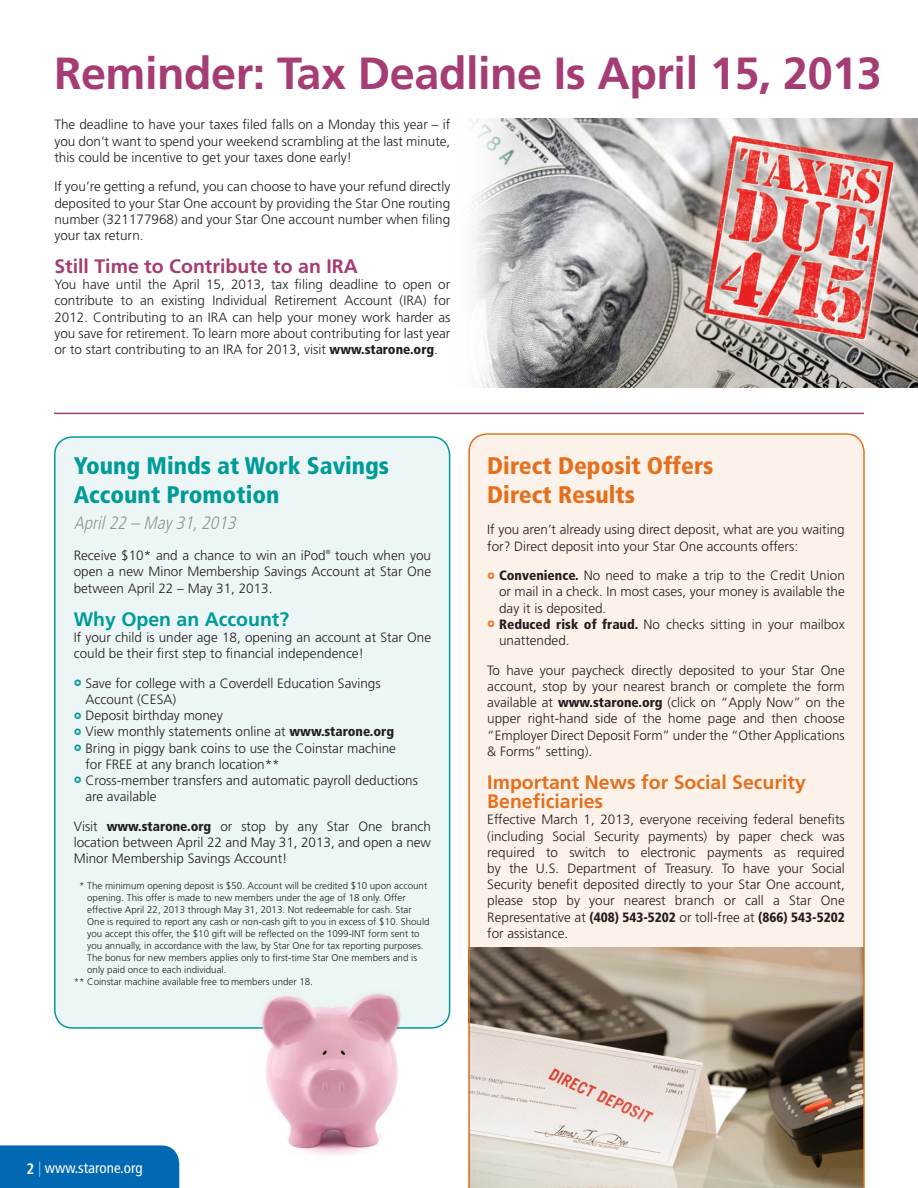
<style>
.page{position:relative;width:918px;height:1188px;background:#fff}
.page>*{position:absolute;margin:0;border:0;box-sizing:border-box;transform-origin:0 0}
.HEADLINE{font:700 45px "Frutiger";letter-spacing:-.01em;color:#a53c73}
.SB_HEADLINE{font:900 condensed 24px/28.8px "Frutiger";color:#009b99}
.SB_HEADLINE-2{font:900 condensed 24px/28.8px "Frutiger";color:#e4701e}
.SUBHEAD{font:700 19.5px/19.5px "Frutiger";color:#e4701e}
.SUBHEAD-2{font:700 19.5px "Frutiger";color:#a53c73}
.SUBHEAD-3{font:700 19.5px "Frutiger";color:#009b99}
.KICKER{font:italic 300 condensed 18px "Frutiger";color:#939598}
.t1{font:condensed 15px "Frutiger";color:#fff}
.BODY{font:300 13.5px/16.2px "Frutiger";color:#231f20;text-align:justify}
.BULLET{font:300 13.5px/16.2px "Frutiger";color:#231f20}
.FOOTNOTE{font:300 9.75px/12px "Frutiger";color:#231f20}
.BODY-2{font:300 6px "Frutiger";color:#231f20}
.s1{font-weight:900;font-stretch:condensed}
.s2{font-weight:700}
.s3{font-weight:300;color:#b4d5f0}
</style>
<div class="page">
<div style="left:0;top:1145px;width:179px;height:43px;background:#0168b3"></div>
<div style="left:27px;top:1162px;width:116px;height:12px;background:#0168b3"></div>
<div style="left:55px;top:437px;width:395px;height:591px;background:#edf6f6;border-radius:18px"></div>
<div style="left:54px;top:436px;width:396px;height:593px;border:2px solid #009b99;border-radius:18px"></div>
<svg style="left:468px;top:433px;width:397px;height:755px"></svg>
<img style="left:471px;top:119px;width:447px;height:269px">
<hr style="left:54px;top:413px;width:810px;height:1px;background:#a53c73">
<img style="left:227px;top:1026px;width:208px;height:129px">
<img style="left:250px;top:993px;width:159px;height:157px">
<svg style="left:488px;top:572px;width:7px;height:7px"></svg>
<svg style="left:488px;top:621px;width:7px;height:6px"></svg>
<p class="HEADLINE" style="left:54px;top:47px;width:829px">Reminder: Tax Deadline Is April 15, 2013</p>
<p class="BODY" style="left:54px;top:117px;width:398px">The deadline to have your taxes filed falls on a Monday this year – if you don’t want to spend your weekend scrambling at the last minute, this could be incentive to get your taxes done early!</p>
<p class="BODY" style="left:54px;top:179px;width:398px">If you’re getting a refund, you can choose to have your refund directly deposited to your Star One account by providing the Star One routing number (321177968) and your Star One account number when filing your tax return.</p>
<p class="SUBHEAD-2" style="left:54px;top:255px;width:305px">Still Time to Contribute to an IRA</p>
<p class="BODY" style="left:54px;top:276px;width:398px">You have until the April 15, 2013, tax filing deadline to open or contribute to an existing Individual Retirement Account (IRA) for 2012. Contributing to an IRA can help your money work harder as you save for retirement. To learn more about contributing for last year or to start contributing to an IRA for 2013, visit <span class="s1">www.starone.org</span>.</p>
<p class="SB_HEADLINE" style="left:74px;top:451px;width:317px">Young Minds at Work Savings<br>Account Promotion</p>
<p class="KICKER" style="left:74px;top:513px;width:168px">April22 – May31,2013</p>
<p class="BODY" style="left:74px;top:547px;width:254px">Receive $10* and a chance to win an iPod</p>
<p class="BODY-2" style="left:326px;top:549px;width:6px">®</p>
<p class="BODY" style="left:74px;top:547px;width:359px;text-indent:262px">touch when you open a new Minor Membership Savings Account at Star One between April 22 – May 31, 2013.</p>
<p class="SUBHEAD-3" style="left:74px;top:607px;width:217px">Why Open an Account?</p>
<p class="BODY" style="left:74px;top:629px;width:359px">If your child is under age 18, opening an account at Star One could be their first step to financial independence!</p>
<p class="BULLET" style="left:85px;top:675px;width:297px">Save for college with a Coverdell Education Savings<br>Account (CESA)</p>
<p class="BULLET" style="left:85px;top:707px;width:139px">Deposit birthday money</p>
<p class="BULLET" style="left:85px;top:724px;width:310px">View monthly statements online at <span class="s1">www.starone.org</span></p>
<p class="BULLET" style="left:85px;top:740px;width:312px">Bring in piggy bank coins to use the Coinstar machine for FREE at any branch location**</p>
<p class="BULLET" style="left:85px;top:772px;width:334px">Cross-member transfers and automatic payroll deductions are available</p>
<p class="BODY" style="left:74px;top:818px;width:359px">Visit <span class="s1">www.starone.org</span> or stop by any Star One branch location between April 22 and May 31, 2013, and open a new Minor Membership Savings Account!</p>
<p class="FOOTNOTE" style="left:87px;top:879px;width:344px;text-indent:-8px">* The minimum opening deposit is $50. Account will be credited $10 upon account opening. This offer is made to new members under the age of 18 only. Offer effective April 22, 2013 through May 31, 2013. Not redeemable for cash. Star One is required to report any cash or non-cash gift to you in excess of $10. Should you accept this offer, the $10 gift will be reflected on the 1099-INT form sent to you annually, in accordance with the law, by Star One for tax reporting purposes.<br>The bonus for new members applies only to first-time Star One members and is only paid once to each individual.</p>
<p class="FOOTNOTE" style="left:74px;top:975px;width:241px">** Coinstar machine available free to members under 18.</p>
<p class="SB_HEADLINE-2" style="left:487px;top:451px;width:228px">Direct Deposit Offers<br>Direct Results</p>
<p class="BODY" style="left:487px;top:522px;width:359px">If you aren’t already using direct deposit, what are you waiting for? Direct deposit into your Star One accounts offers:</p>
<p class="BODY" style="left:499px;top:567px;width:347px"><span class="s1">Convenience.</span> No need to make a trip to the Credit Union or mail in a check. In most cases, your money is available the day it is deposited.</p>
<p class="BODY" style="left:499px;top:616px;width:347px"><span class="s1">Reduced risk of fraud.</span> No checks sitting in your mailbox unattended.</p>
<p class="BODY" style="left:487px;top:662px;width:359px">To have your paycheck directly deposited to your Star One account, stop by your nearest branch or complete the form available at <span class="s1">www.starone.org</span> (click on “Apply Now” on the upper right-hand side of the home page and then choose “Employer Direct Deposit Form” under the “Other Applications &amp; Forms” setting).</p>
<p class="SUBHEAD" style="left:487px;top:772px;width:320px">Important News for Social Security<br>Beneficiaries</p>
<p class="BODY" style="left:487px;top:812px;width:359px">Effective March 1, 2013, everyone receiving federal benefits (including Social Security payments) by paper check was required to switch to electronic payments as required by the U.S. Department of Treasury. To have your Social Security benefit deposited directly to your Star One account, please stop by your nearest branch or call a Star One Representative at <span class="s1">(408) 543-5202</span> or toll-free at <span class="s1">(866) 543-5202 </span>for assistance.</p>
<p class="t1" style="left:27px;top:1160px;width:118px"><span class="s2">2</span> <span class="s3">|</span> www.starone.org</p>
</div>
